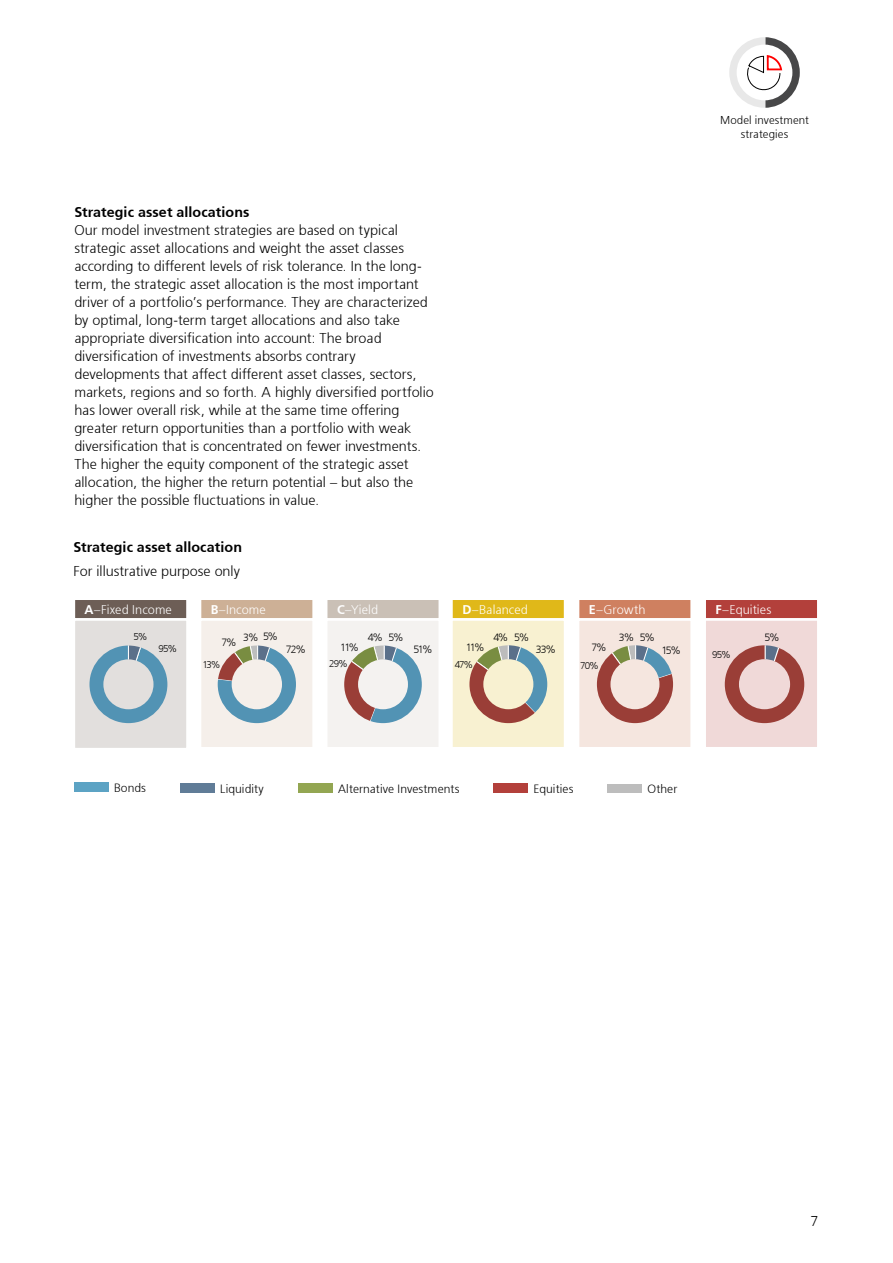
<style>
.page{position:relative;width:893px;height:1263px;background:#fff}
.page>*{position:absolute;margin:0;border:0;box-sizing:border-box;transform-origin:0 0}
.UBS_Template_Body_co{font:300 14.25px/18px "Frutiger 45";color:#000}
.UBS_Template_Page_nu{font:300 14.25px "Frutiger 45";color:#000}
.UBS_Template_Subtitl{font:300 14.25px "Frutiger 45";letter-spacing:.005em;color:#000}
.UBS_Template_Page_nu-2{font:300 14.25px "Frutiger 45";letter-spacing:.005em;color:#000}
.UBS_Template_Page_nu-3{font:300 12.6px "Frutiger 45";letter-spacing:.005em;color:#fff}
.UBS_Template_Page_nu-4{font:300 12px "Frutiger 45";letter-spacing:.01em;color:#000}
.t1{font:300 11.4px/14.4px "Frutiger 45";letter-spacing:.01em;color:#000;text-align:center}
.UBS_Template_Page_nu-5{font:300 10.5px "Frutiger 45";letter-spacing:-.14em;color:#000}
.UBS_Template_Page_nu-6{font:300 9.75px "Frutiger 45";letter-spacing:-.09em;color:#000}
.s1{font-style:inherit}
</style>
<div class="page">
<div style="left:74px;top:783px;width:35px;height:9px;background:#5ca3c4"></div>
<div style="left:180px;top:783px;width:35px;height:10px;background:#607c97"></div>
<div style="left:298px;top:783px;width:35px;height:10px;background:#93a652"></div>
<div style="left:493px;top:783px;width:35px;height:10px;background:#b3403b"></div>
<div style="left:607px;top:784px;width:35px;height:9px;background:#bdbdbd"></div>
<div style="left:73px;top:598px;width:115px;height:22px;background:#6d5e56;border:2px solid #fff"></div>
<div style="left:73px;top:619px;width:115px;height:131px;background:#e2dfdd;border:2px solid #fff"></div>
<div style="left:199px;top:598px;width:115px;height:22px;background:#cdb096;border:2px solid #fff"></div>
<div style="left:199px;top:619px;width:115px;height:130px;background:#f5efea;border:2px solid #fff"></div>
<div style="left:326px;top:598px;width:114px;height:22px;background:#cac0b6;border:2px solid #fff"></div>
<div style="left:326px;top:619px;width:114px;height:130px;background:#f4f2f0;border:2px solid #fff"></div>
<div style="left:451px;top:598px;width:115px;height:22px;background:#e0b819;border:2px solid #fff"></div>
<div style="left:451px;top:619px;width:115px;height:130px;background:#f8f1d1;border:2px solid #fff"></div>
<div style="left:578px;top:598px;width:114px;height:22px;background:#cf8060;border:2px solid #fff"></div>
<div style="left:578px;top:619px;width:114px;height:130px;background:#f5e6df;border:2px solid #fff"></div>
<div style="left:704px;top:598px;width:115px;height:22px;background:#b3403b;border:2px solid #fff"></div>
<div style="left:704px;top:619px;width:115px;height:130px;background:#f0d9d8;border:2px solid #fff"></div>
<svg style="left:89px;top:645px;width:78px;height:78px"></svg>
<svg style="left:218px;top:645px;width:78px;height:78px"></svg>
<svg style="left:344px;top:645px;width:78px;height:78px"></svg>
<svg style="left:469px;top:645px;width:78px;height:78px"></svg>
<svg style="left:597px;top:645px;width:76px;height:78px"></svg>
<svg style="left:725px;top:645px;width:79px;height:78px"></svg>
<svg style="left:729px;top:37px;width:71px;height:71px"></svg>
<p class="UBS_Template_Subtitl" style="left:74px;top:204px;width:177px">Strategic asset allocations</p>
<p class="UBS_Template_Body_co" style="left:74px;top:221px;width:361px">Our model investment strategies are based on typical strategic asset allocations and weight the asset classes according to different levels of risk tolerance. In the long&shy;term, the strategic asset allocation is the most important driver of a portfolio’s performance. They are characterized by optimal, long-term target allocations and also take appropriate diversification into account: The broad diversification of investments absorbs contrary developments that affect different asset classes, sectors, markets, regions and so forth. A highly diversified portfolio has lower overall risk, while at the same time offering greater return opportunities than a portfolio with weak diversification that is concentrated on fewer investments.<br>The higher the equity component of the strategic asset allocation, the higher the return potential – but also the higher the possible fluctuations in value.</p>
<p class="UBS_Template_Page_nu-2" style="left:73px;top:539px;width:170px">Strategic asset allocation</p>
<p class="UBS_Template_Page_nu" style="left:73px;top:563px;width:168px">For illustrative purpose only</p>
<p class="t1" style="left:720px;top:112px;width:91px">Model investment strategies</p>
<p class="UBS_Template_Page_nu-3" style="left:85px;top:602px;width:89px"><span class="s1">A</span>–Fixed Income</p>
<p class="UBS_Template_Page_nu-3" style="left:211px;top:602px;width:57px"><span class="s1">B</span>–Income</p>
<p class="UBS_Template_Page_nu-3" style="left:337px;top:602px;width:43px"><span class="s1">C</span>–Yield</p>
<p class="UBS_Template_Page_nu-3" style="left:462px;top:602px;width:67px"><span class="s1">D</span>–Balanced</p>
<p class="UBS_Template_Page_nu-3" style="left:589px;top:602px;width:58px"><span class="s1">E</span>–Growth</p>
<p class="UBS_Template_Page_nu-3" style="left:716px;top:602px;width:57px"><span class="s1">F</span>–Equities</p>
<p class="UBS_Template_Page_nu-6" style="left:133px;top:631px;width:16px">5%</p>
<p class="UBS_Template_Page_nu-6" style="left:158px;top:643px;width:20px">95%</p>
<p class="UBS_Template_Page_nu-5" style="left:243px;top:631px;width:36px">3% 5%</p>
<p class="UBS_Template_Page_nu-5" style="left:368px;top:631px;width:17px">4%</p>
<p class="UBS_Template_Page_nu-5" style="left:514px;top:631px;width:17px">5%</p>
<p class="UBS_Template_Page_nu-5" style="left:389px;top:631px;width:17px">5%</p>
<p class="UBS_Template_Page_nu-5" style="left:493px;top:631px;width:17px">4%</p>
<p class="UBS_Template_Page_nu-5" style="left:640px;top:631px;width:17px">5%</p>
<p class="UBS_Template_Page_nu-5" style="left:619px;top:631px;width:17px">3%</p>
<p class="UBS_Template_Page_nu-5" style="left:764px;top:631px;width:17px">5%</p>
<p class="UBS_Template_Page_nu-6" style="left:712px;top:648px;width:20px">95%</p>
<p class="UBS_Template_Page_nu-5" style="left:222px;top:637px;width:17px">7%</p>
<p class="UBS_Template_Page_nu-5" style="left:340px;top:641px;width:20px">11%</p>
<p class="UBS_Template_Page_nu-5" style="left:466px;top:641px;width:20px">11%</p>
<p class="UBS_Template_Page_nu-5" style="left:591px;top:641px;width:17px">7%</p>
<p class="UBS_Template_Page_nu-5" style="left:286px;top:643px;width:22px">72%</p>
<p class="UBS_Template_Page_nu-5" style="left:414px;top:643px;width:21px">51%</p>
<p class="UBS_Template_Page_nu-5" style="left:536px;top:644px;width:22px">33%</p>
<p class="UBS_Template_Page_nu-5" style="left:661px;top:644px;width:21px">15%</p>
<p class="UBS_Template_Page_nu-6" style="left:202px;top:659px;width:20px">13%</p>
<p class="UBS_Template_Page_nu-6" style="left:329px;top:658px;width:20px">29%</p>
<p class="UBS_Template_Page_nu-6" style="left:455px;top:659px;width:20px">47%</p>
<p class="UBS_Template_Page_nu-6" style="left:580px;top:660px;width:20px">70%</p>
<p class="UBS_Template_Page_nu-4" style="left:114px;top:781px;width:33px">Bonds</p>
<p class="UBS_Template_Page_nu-4" style="left:220px;top:782px;width:45px">Liquidity</p>
<p class="UBS_Template_Page_nu-4" style="left:338px;top:782px;width:123px">Alternative Investments</p>
<p class="UBS_Template_Page_nu-4" style="left:533px;top:782px;width:41px">Equities</p>
<p class="UBS_Template_Page_nu-4" style="left:647px;top:782px;width:31px">Other</p>
<p class="UBS_Template_Body_co" style="left:811px;top:1212px;width:9px">7</p>
</div>
